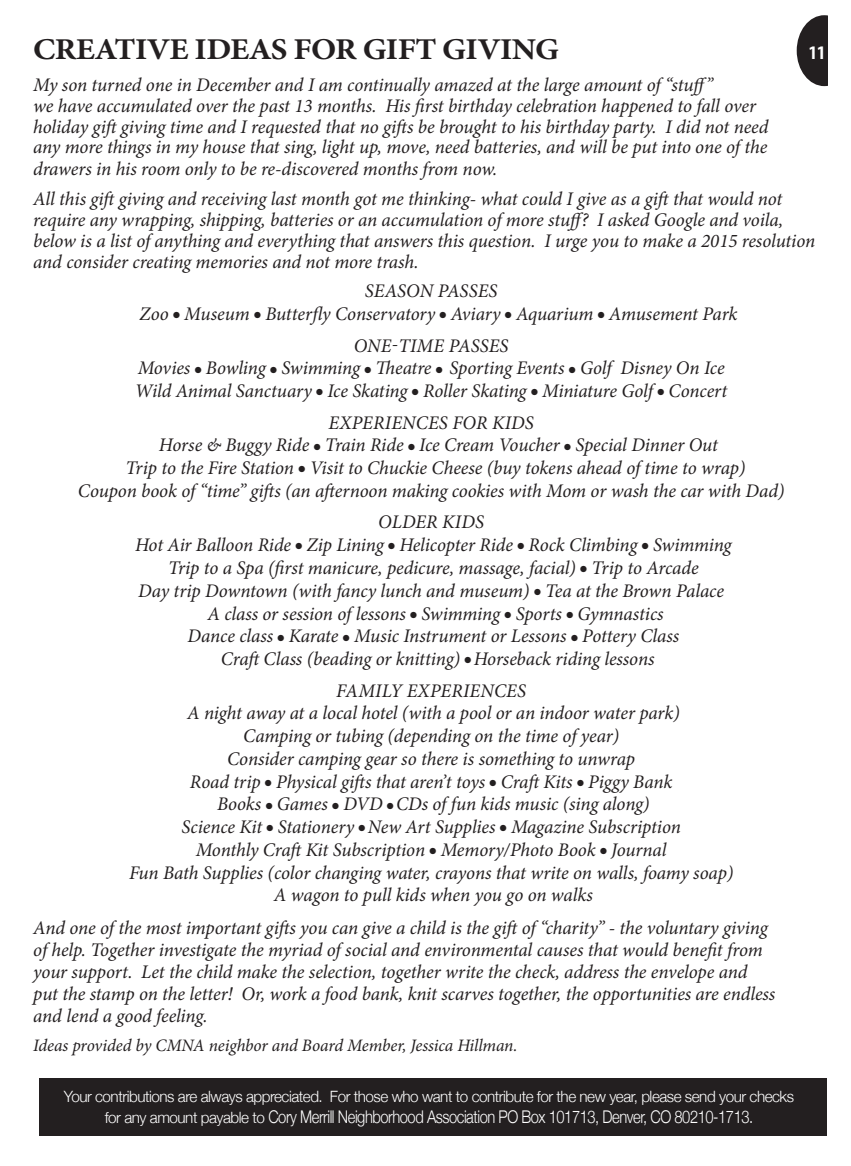
<style>
.page{position:relative;width:851px;height:1166px;background:#fff}
.page>*{position:absolute;margin:0;border:0;box-sizing:border-box;transform-origin:0 0}
.t1{font:700 30.28px "Minion Pro";letter-spacing:-.02em;color:#231f20;scale:1.09 1}
.t2{font:italic 19.25px/22.8px "Minion Pro";letter-spacing:-.01em;color:#231f20;text-align:center}
.t3{font:italic 19.25px "Minion Pro";letter-spacing:.01em;color:#231f20}
.t4{font:700 condensed 19.25px "Myriad Pro";color:#fff}
.t5{font:300 17.5px "Helvetica Neue";letter-spacing:-.03em;color:#fff;scale:.84 1}
.t6{font:italic 17.5px "Minion Pro";letter-spacing:-.005em;color:#231f20}
.t7{font:300 15.58px "Helvetica Neue";letter-spacing:-.03em;color:#fff}
.s1{font-size:15.58px}
</style>
<div class="page">
<div style="left:796px;top:15px;width:54px;height:71px;background:#231f20;border-radius:50%"></div>
<div style="left:828px;top:14px;width:22px;height:73px;background:#fff"></div>
<div style="left:38px;top:1078px;width:788px;height:58px;background:#231f20"></div>
<p class="t1" style="left:33px;top:28px;width:484px">CREATIVE IDEAS FOR GIFT GIVING</p>
<p class="t4" style="left:808px;top:41px;width:18px">11</p>
<p class="t2" style="left:33px;top:73px;width:681px">My son turned one in December and I am continually amazed at the large amount of “stuff”</p>
<p class="t2" style="left:33px;top:94px;width:724px">we have accumulated over the past 13 months. His first birthday celebration happened to fall over</p>
<p class="t2" style="left:33px;top:115px;width:736px">holiday gift giving time and I requested that no gifts be brought to his birthday party. I did not need</p>
<p class="t2" style="left:33px;top:136px;width:735px">any more things in my house that sing, light up, move, need batteries, and will be put into one of the</p>
<p class="t2" style="left:33px;top:158px;width:465px">drawers in his room only to be re-discovered months from now.</p>
<p class="t2" style="left:33px;top:187px;width:750px">All this gift giving and receiving last month got me thinking- what could I give as a gift that would not</p>
<p class="t2" style="left:33px;top:208px;width:751px">require any wrapping, shipping, batteries or an accumulation of more stuff? I asked Google and voila,</p>
<p class="t2" style="left:33px;top:230px;width:783px;line-height:21px;text-align:left">below is a list of anything and everything that answers this question. I urge you to make a 2015 resolution and consider creating memories and not more trash.</p>
<p class="t2" style="left:365px;top:280px;width:134px">SEASON PASSES</p>
<p class="t2" style="left:139px;top:302px;width:599px">Zoo ● Museum ● Butterfly Conservatory ● Aviary ● Aquarium ● Amusement Park</p>
<p class="t3" style="left:354px;top:332px;width:156px">ONE-TIME PASSES</p>
<p class="t2" style="left:138px;top:357px;width:588px">Movies ● Bowling ● Swimming ● Theatre ● Sporting Events ● Golf Disney On Ice</p>
<p class="t2" style="left:135px;top:379px;width:594px">Wild Animal Sanctuary ● Ice Skating ● Roller Skating ● Miniature Golf ● Concert</p>
<p class="t3" style="left:328px;top:409px;width:207px">EXPERIENCES FOR KIDS</p>
<p class="t2" style="left:159px;top:434px;width:560px">Horse &amp; Buggy Ride ● Train Ride ● Ice Cream Voucher ● Special Dinner Out</p>
<p class="t2" style="left:78px;top:456px;width:708px">Trip to the Fire Station ● Visit to Chuckie Cheese (buy tokens ahead of time to wrap)<br>Coupon book of “time” gifts (an afternoon making cookies with Mom or wash the car with Dad)</p>
<p class="t3" style="left:378px;top:509px;width:107px">OLDER KIDS</p>
<p class="t2" style="left:135px;top:533px;width:598px">Hot Air Balloon Ride ● Zip Lining ● Helicopter Ride ● Rock Climbing ● Swimming</p>
<p class="t2" style="left:168px;top:556px;width:532px">Trip to a Spa (first manicure, pedicure, massage, facial) ● Trip to Arcade</p>
<p class="t2" style="left:138px;top:579px;width:587px">Day trip Downtown (with fancy lunch and museum) ● Tea at the Brown Palace</p>
<p class="t2" style="left:187px;top:602px;width:493px">A class or session of lessons ● Swimming ● Sports ● Gymnastics<br>Dance class ● Karate ● Music Instrument or Lessons ● Pottery Class<br>Craft Class (beading or knitting) ● Horseback riding lessons</p>
<p class="t3" style="left:336px;top:677px;width:191px">FAMILY EXPERIENCES</p>
<p class="t2" style="left:187px;top:701px;width:494px">A night away at a local hotel (with a pool or an indoor water park)</p>
<p class="t2" style="left:243px;top:724px;width:377px">Camping or tubing (depending on the time of year)</p>
<p class="t2" style="left:227px;top:747px;width:409px">Consider camping gear so there is something to unwrap</p>
<p class="t2" style="left:190px;top:770px;width:484px">Road trip ● Physical gifts that aren’t toys ● Craft Kits ● Piggy Bank</p>
<p class="t2" style="left:217px;top:792px;width:434px">Books ● Games ● DVD ● CDs of fun kids music (sing along)</p>
<p class="t2" style="left:181px;top:815px;width:501px">Science Kit ● Stationery ● New Art Supplies ● Magazine Subscription<br>Monthly Craft Kit Subscription ● Memory/Photo Book ● Journal</p>
<p class="t2" style="left:129px;top:861px;width:606px">Fun Bath Supplies (color changing water, crayons that write on walls, foamy soap)</p>
<p class="t2" style="left:274px;top:883px;width:320px">A wagon to pull kids when you go on walks</p>
<p class="t2" style="left:33px;top:916px;width:736px;line-height:22.1px;text-align:left">And one of the most important gifts you can give a child is the gift of “charity” - the voluntary giving of help. Together investigate the myriad of social and environmental causes that would benefit from</p>
<p class="t2" style="left:33px;top:960px;width:715px">your support. Let the child make the selection, together write the check, address the envelope and</p>
<p class="t2" style="left:33px;top:982px;width:743px">put the stamp on the letter! Or, work a food bank, knit scarves together, the opportunities are endless</p>
<p class="t2" style="left:33px;top:1004px;width:176px">and lend a good feeling.</p>
<p class="t6" style="left:33px;top:1033px;width:485px">Ideas provided by CMNA neighbor and Board Member, Jessica Hillman.</p>
<p class="t7" style="left:64px;top:1083px;width:731px">Your contributions are always appreciated. For those who want to contribute for the new year, please send your checks</p>
<p class="t5" style="left:105px;top:1102px;width:773px"><span class="s1">for any amount payable to</span> Cory Merrill Neighborhood Association PO Box 101713, Denver, CO 80210-1713.</p>
</div>
